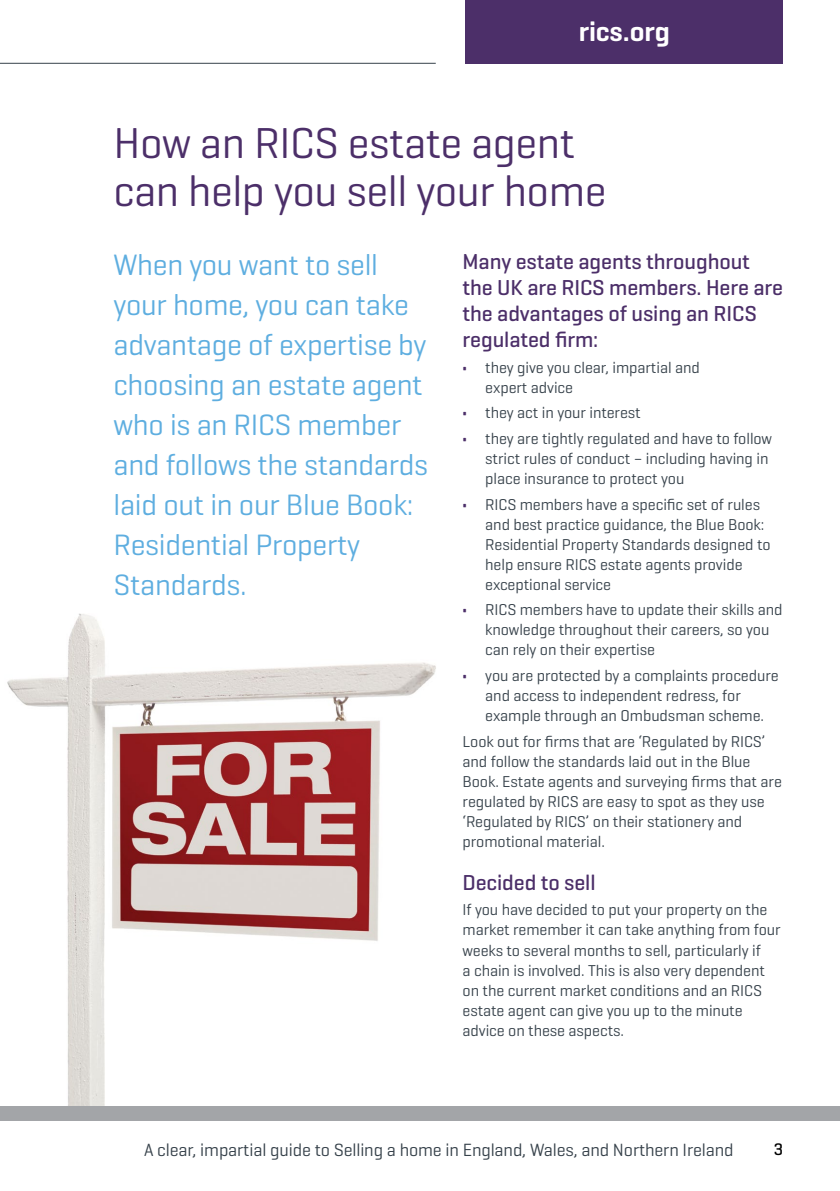
<style>
.page{position:relative;width:840px;height:1191px;background:#fff}
.page>*{position:absolute;margin:0;border:0;box-sizing:border-box;transform-origin:0 0}
.t1{font:44px/48px "Geogrotesque";letter-spacing:-.01em;color:#4c2f69}
.t2{font:30px/40px "Geogrotesque";letter-spacing:-.01em;color:#5eaee0}
.t3{font:600 28px "Geogrotesque";letter-spacing:-.005em;color:#fff}
.t4{font:500 22px/26px "Geogrotesque";letter-spacing:-.005em;color:#4c2f69}
.t5{font:18px "Geogrotesque";letter-spacing:-.01em;color:#37424b}
.t6{font:500 17px "Geogrotesque";color:#000}
.t7{font:16px/20px "Geogrotesque";letter-spacing:-.005em;color:#37424b}
.s1{font-weight:700;color:#4c2f69}
</style>
<div class="page">
<img style="left:7px;top:613px;width:429px;height:493px">
<hr style="left:0;top:63px;width:435px;height:1px;background:#37424b">
<div style="left:0;top:1106px;width:839px;height:14px;background:#a3a5a8"></div>
<div style="left:465px;top:0;width:317px;height:63px;background:#4c2f69"></div>
<h3 class="t3" style="left:578px;top:14px;width:93px">rics.org</h3>
<h1 class="t1" style="left:113px;top:117px;width:494px">How an RICS estate agent can help you sell your home</h1>
<h2 class="t2" style="left:113px;top:244px;width:316px">When you want to sell your home, you can take advantage of expertise by choosing an estate agent who is an RICS member and follows the standards laid out in our Blue Book:<br>Residential Property<br>Standards.</h2>
<h3 class="t4" style="left:462px;top:248px;width:322px">Many estate agents throughout the UK are RICS members. Here are the advantages of using an RICS regulated firm:</h3>
<p class="t7" style="left:485px;top:357px;width:216px;text-indent:-23px"><span class="s1">•</span> they give you clear, impartial and expert advice</p>
<p class="t7" style="left:462px;top:402px;width:180px"><span class="s1">•</span> they act in your interest</p>
<p class="t7" style="left:485px;top:428px;width:288px;text-indent:-23px"><span class="s1">•</span> they are tightly regulated and have to follow strict rules of conduct – including having in place insurance to protect you</p>
<p class="t7" style="left:485px;top:494px;width:287px;text-indent:-23px"><span class="s1">•</span> RICS members have a specific set of rules and best practice guidance, the Blue Book:<br>Residential Property Standards designed to help ensure RICS estate agents provide exceptional service</p>
<p class="t7" style="left:485px;top:599px;width:299px;text-indent:-23px"><span class="s1">•</span> RICS members have to update their skills and knowledge throughout their careers, so you can rely on their expertise</p>
<p class="t7" style="left:485px;top:665px;width:295px;text-indent:-23px"><span class="s1">•</span> you are protected by a complaints procedure and access to independent redress, for example through an Ombudsman scheme.</p>
<p class="t7" style="left:462px;top:731px;width:320px">Look out for firms that are ‘Regulated by RICS’ and follow the standards laid out in the Blue Book. Estate agents and surveying firms that are regulated by RICS are easy to spot as they use ‘Regulated by RICS’ on their stationery and promotional material.</p>
<h3 class="t4" style="left:462px;top:869px;width:134px">Decided to sell</h3>
<p class="t7" style="left:462px;top:899px;width:319px">If you have decided to put your property on the market remember it can take anything from four weeks to several months to sell, particularly if<br>a chain is involved. This is also very dependent on the current market conditions and an RICS estate agent can give you up to the minute advice on these aspects.</p>
<p class="t5" style="left:144px;top:1139px;width:590px">A clear, impartial guide to Selling a home in England, Wales, and Northern Ireland</p>
<p class="t6" style="left:773px;top:1138px;width:11px">3</p>
</div>
